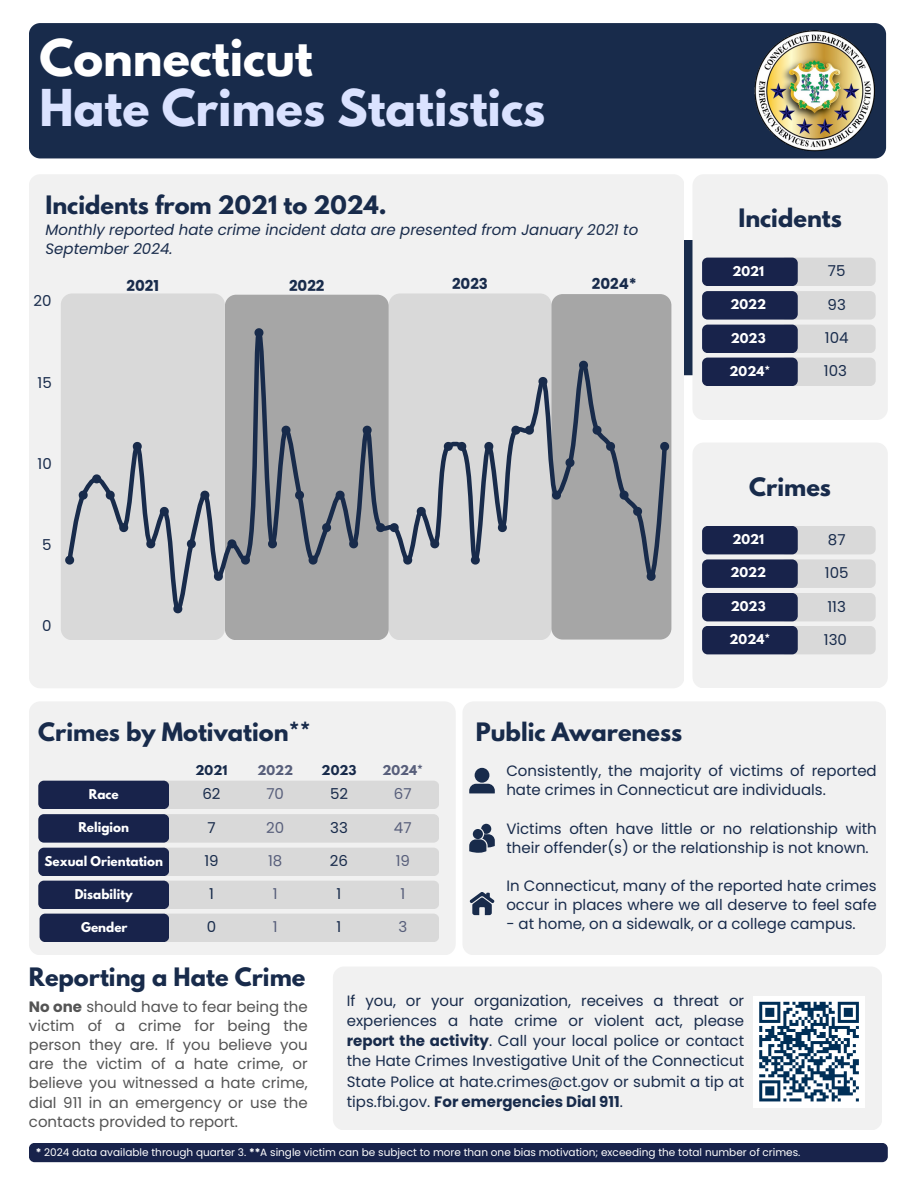
<style>
.page{position:relative;width:918px;height:1188px;background:#fff}
.page>*{position:absolute;margin:0;border:0;box-sizing:border-box;transform-origin:0 0}
.t1{font:700 45px/49.5px "League Spartan";color:#dae2ff}
.t2{font:700 22.5px "League Spartan";color:#182b4b}
.t3{font:15px/20.2px "Poppins";color:#182b4b}
.t4{font:15px/19.2px "Poppins";color:#545454;text-align:justify}
.t5{font:italic 15px/19.2px "Poppins";color:#182b4b}
.t6{font:700 15px "Poppins";color:#182b4b}
.t7{font:15px "Poppins";color:#585f7b}
.t8{font:700 12px "League Spartan";color:#fff}
.t9{font:700 12px "League Spartan";color:#585f7b}
.t10{font:700 12px "League Spartan";color:#182b4b}
.t11{font:10.5px "Poppins";color:#fff}
.s1{color:#fff}
.s2{font-weight:700}
</style>
<div class="page">
<div style="left:692px;top:174px;width:196px;height:246px;background:#f1f1f1;border-radius:11px"></div>
<div style="left:29px;top:174px;width:655px;height:514px;background:#f1f1f1;border-radius:11px"></div>
<div style="left:61px;top:293px;width:164px;height:347px;background:#d9d9d9;border-radius:11px"></div>
<div style="left:389px;top:293px;width:162px;height:347px;background:#d9d9d9;border-radius:11px"></div>
<div style="left:225px;top:295px;width:164px;height:345px;background:#a6a6a6;border-radius:11px"></div>
<div style="left:551px;top:294px;width:120px;height:346px;background:#a6a6a6;border-radius:11px"></div>
<svg style="left:65px;top:328px;width:604px;height:285px"></svg>
<div style="left:780px;top:291px;width:96px;height:29px;background:#d9d9d9;border-radius:6px"></div>
<div style="left:780px;top:325px;width:96px;height:28px;background:#d9d9d9;border-radius:6px"></div>
<div style="left:780px;top:358px;width:96px;height:28px;background:#d9d9d9;border-radius:6px"></div>
<div style="left:780px;top:258px;width:96px;height:28px;background:#d9d9d9;border-radius:6px"></div>
<div style="left:702px;top:258px;width:96px;height:28px;background:#18234b;border-radius:6px"></div>
<div style="left:702px;top:291px;width:96px;height:29px;background:#18234b;border-radius:6px"></div>
<div style="left:702px;top:325px;width:96px;height:28px;background:#18234b;border-radius:6px"></div>
<div style="left:702px;top:358px;width:96px;height:28px;background:#18234b;border-radius:6px"></div>
<div style="left:692px;top:443px;width:196px;height:245px;background:#f1f1f1;border-radius:11px"></div>
<div style="left:780px;top:559px;width:96px;height:29px;background:#d9d9d9;border-radius:6px"></div>
<div style="left:780px;top:593px;width:96px;height:28px;background:#d9d9d9;border-radius:6px"></div>
<div style="left:780px;top:626px;width:96px;height:28px;background:#d9d9d9;border-radius:6px"></div>
<div style="left:780px;top:526px;width:96px;height:28px;background:#d9d9d9;border-radius:6px"></div>
<div style="left:702px;top:526px;width:96px;height:28px;background:#18234b;border-radius:6px"></div>
<div style="left:702px;top:559px;width:96px;height:29px;background:#18234b;border-radius:6px"></div>
<div style="left:702px;top:593px;width:96px;height:28px;background:#18234b;border-radius:6px"></div>
<div style="left:702px;top:626px;width:96px;height:28px;background:#18234b;border-radius:6px"></div>
<div style="left:29px;top:701px;width:426px;height:254px;background:#f1f1f1;border-radius:11px"></div>
<div style="left:158px;top:814px;width:281px;height:29px;background:#d9d9d9;border-radius:6px"></div>
<div style="left:158px;top:848px;width:281px;height:28px;background:#d9d9d9;border-radius:6px"></div>
<div style="left:158px;top:881px;width:281px;height:28px;background:#d9d9d9;border-radius:6px"></div>
<div style="left:158px;top:781px;width:281px;height:28px;background:#d9d9d9;border-radius:6px"></div>
<div style="left:38px;top:781px;width:131px;height:28px;background:#18234b;border-radius:6px"></div>
<div style="left:38px;top:814px;width:131px;height:29px;background:#18234b;border-radius:6px"></div>
<div style="left:38px;top:848px;width:131px;height:28px;background:#18234b;border-radius:6px"></div>
<div style="left:38px;top:881px;width:131px;height:28px;background:#18234b;border-radius:6px"></div>
<div style="left:160px;top:914px;width:279px;height:28px;background:#d9d9d9;border-radius:6px"></div>
<div style="left:40px;top:914px;width:129px;height:28px;background:#18234b;border-radius:6px"></div>
<div style="left:462px;top:701px;width:424px;height:254px;background:#f1f1f1;border-radius:11px"></div>
<svg style="left:469px;top:824px;width:26px;height:29px"></svg>
<svg style="left:469px;top:768px;width:26px;height:25px"></svg>
<svg style="left:470px;top:892px;width:25px;height:23px"></svg>
<div style="left:29px;top:23px;width:857px;height:135px;background:#182b4b;border-radius:11px"></div>
<img style="left:754px;top:30px;width:121px;height:122px">
<div style="left:29px;top:1143px;width:859px;height:19px;background:#18234b;border-radius:6px"></div>
<div style="left:333px;top:967px;width:549px;height:163px;background:#f1f1f1;border-radius:11px"></div>
<div style="left:753px;top:996px;width:112px;height:112px;background:#fff"></div>
<svg style="left:759px;top:1001px;width:100px;height:101px"></svg>
<h5 class="t1" style="left:40px;top:39px;width:507px"><span class="s1">Connecticut<br></span>Hate Crimes Statistics</h5>
<h4 class="t2" style="left:46px;top:194px;width:343px">Incidents from 2021 to 2024.</h4>
<h4 class="t5" style="left:46px;top:221px;width:594px">Monthly reported hate crime incident data are presented from January 2021 to<br>September 2024.</h4>
<p class="t3" style="left:33px;top:291px;width:20px">20</p>
<p class="t3" style="left:38px;top:372px;width:16px">15</p>
<p class="t3" style="left:38px;top:453px;width:16px">10</p>
<p class="t3" style="left:42px;top:535px;width:11px">5</p>
<p class="t3" style="left:42px;top:616px;width:11px">0</p>
<h2 class="t6" style="left:127px;top:275px;width:34px">2021</h2>
<p class="t6" style="left:289px;top:275px;width:37px">2022</p>
<p class="t6" style="left:452px;top:274px;width:37px">2023</p>
<p class="t6" style="left:592px;top:274px;width:47px">2024*</p>
<h4 class="t2" style="left:738px;top:207px;width:105px">Incidents</h4>
<h1 class="t8" style="left:732px;top:265px;width:33px">2021</h1>
<h2 class="t8" style="left:730px;top:298px;width:37px">2022</h2>
<h4 class="t8" style="left:731px;top:332px;width:36px">2023</h4>
<h3 class="t8" style="left:730px;top:365px;width:42px">2024*</h3>
<h5 class="t3" style="left:828px;top:261px;width:19px">75</h5>
<p class="t3" style="left:828px;top:294px;width:20px">93</p>
<p class="t3" style="left:825px;top:328px;width:25px">104</p>
<h2 class="t3" style="left:824px;top:361px;width:25px">103</h2>
<h5 class="t2" style="left:749px;top:475px;width:83px">Crimes</h5>
<h3 class="t8" style="left:732px;top:533px;width:33px">2021</h3>
<h3 class="t8" style="left:730px;top:567px;width:37px">2022</h3>
<p class="t8" style="left:731px;top:600px;width:36px">2023</p>
<h2 class="t8" style="left:730px;top:633px;width:42px">2024*</h2>
<h5 class="t3" style="left:828px;top:529px;width:19px">87</h5>
<h4 class="t3" style="left:825px;top:563px;width:25px">105</h4>
<h3 class="t3" style="left:827px;top:596px;width:20px">113</h3>
<h4 class="t3" style="left:824px;top:629px;width:25px">130</h4>
<h5 class="t2" style="left:38px;top:721px;width:274px">Crimes by Motivation**</h5>
<h5 class="t8" style="left:89px;top:788px;width:31px">Race</h5>
<p class="t8" style="left:78px;top:821px;width:52px">Religion</p>
<h5 class="t8" style="left:45px;top:855px;width:120px">Sexual Orientation</h5>
<p class="t8" style="left:75px;top:888px;width:59px">Disability</p>
<h5 class="t8" style="left:81px;top:921px;width:48px">Gender</h5>
<p class="t10" style="left:196px;top:764px;width:33px">2021</p>
<h5 class="t9" style="left:257px;top:764px;width:37px">2022</h5>
<p class="t10" style="left:322px;top:764px;width:36px">2023</p>
<p class="t9" style="left:382px;top:764px;width:42px">2024*</p>
<h4 class="t3" style="left:202px;top:784px;width:20px">62</h4>
<h2 class="t7" style="left:266px;top:784px;width:19px">70</h2>
<h5 class="t3" style="left:330px;top:784px;width:20px">52</h5>
<h5 class="t7" style="left:394px;top:784px;width:19px">67</h5>
<h5 class="t3" style="left:207px;top:818px;width:10px">7</h5>
<h5 class="t7" style="left:266px;top:817px;width:20px">20</h5>
<h5 class="t3" style="left:330px;top:818px;width:19px">33</h5>
<p class="t7" style="left:394px;top:817px;width:19px">47</p>
<p class="t3" style="left:204px;top:851px;width:16px">19</p>
<p class="t7" style="left:268px;top:850px;width:16px">18</p>
<p class="t3" style="left:330px;top:851px;width:20px">26</p>
<h5 class="t7" style="left:396px;top:850px;width:16px">19</h5>
<p class="t3" style="left:209px;top:884px;width:6px">1</p>
<p class="t7" style="left:273px;top:884px;width:6px">1</p>
<p class="t3" style="left:337px;top:884px;width:6px">1</p>
<p class="t7" style="left:400px;top:884px;width:6px">1</p>
<h5 class="t3" style="left:207px;top:917px;width:11px">0</h5>
<p class="t7" style="left:273px;top:917px;width:6px">1</p>
<p class="t3" style="left:337px;top:917px;width:6px">1</p>
<p class="t7" style="left:398px;top:917px;width:10px">3</p>
<p class="t2" style="left:476px;top:721px;width:208px">Public Awareness</p>
<p class="t3" style="left:506px;top:761px;width:372px;line-height:19.2px">Consistently, the majority of victims of reported hate crimes in Connecticut are individuals.</p>
<h5 class="t3" style="left:506px;top:819px;width:372px;line-height:19.2px">Victims often have little or no relationship with their offender(s) or the relationship is not known.</h5>
<p class="t3" style="left:506px;top:876px;width:372px;line-height:19.2px">In Connecticut, many of the reported hate crimes occur in places where we all deserve to feel safe</p>
<p class="t3" style="left:506px;top:914px;width:351px">- at home, on a sidewalk, or a college campus.</p>
<p class="t2" style="left:29px;top:965px;width:278px">Reporting a Hate Crime</p>
<p class="t4" style="left:29px;top:997px;width:280px"><span class="s2">No one</span> should have to fear being the victim of a crime for being the person they are. If you believe you are the victim of a hate crime, or believe you witnessed a hate crime, dial 911 in an emergency or use the contacts provided to report.</p>
<p class="t11" style="left:36px;top:1145px;width:766px"><span class="s2">*</span> 2024 data available through quarter 3. <span class="s2">**</span>A single victim can be subject to more than one bias motivation; exceeding the total number of crimes.</p>
<h4 class="t3" style="left:347px;top:990px;width:399px;text-align:justify">If you, or your organization, receives a threat or experiences a hate crime or violent act, please <span class="s2">report the activity</span>. Call your local police or contact the Hate Crimes Investigative Unit of the Connecticut State Police at hate.crimes@ct.gov or submit a tip at tips.fbi.gov. <span class="s2">For emergencies Dial 911</span>.</h4>
</div>
